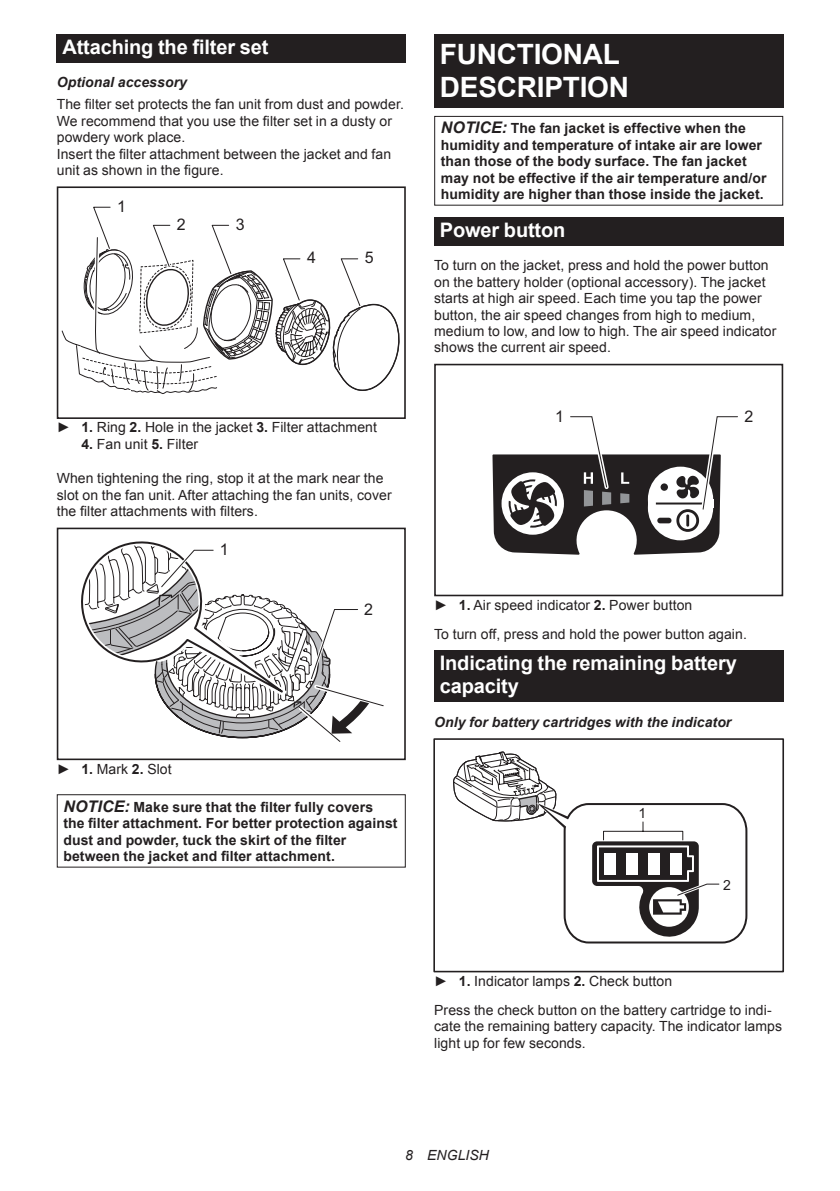
<style>
.page{position:relative;width:840px;height:1191px;background:#fff}
.page>*{position:absolute;margin:0;border:0;box-sizing:border-box;transform-origin:0 0}
.t1{font:700 28px/32.8px "Arial";letter-spacing:-.01em;color:#fff}
.t2{font:700 20px/23.4px "Arial";letter-spacing:-.01em;color:#fff}
.t3{font:16px "Arial";color:#231f20}
.t4{font:14px/16.4px "Arial";letter-spacing:.005em;color:#231f20}
.t5{font:700 14px/16.4px "Arial";letter-spacing:.005em;color:#231f20}
.t6{font:italic 700 14px "Arial";letter-spacing:.005em;color:#231f20}
.t7{font:italic 14px "Arial";letter-spacing:.005em;color:#231f20}
.s1{font-weight:700}
.s2{font-style:italic;font-size:16px}
</style>
<div class="page">
<div style="left:57px;top:34px;width:348px;height:29px;background:#231f20"></div>
<div style="left:57px;top:186px;width:348px;height:233px;border:2px solid #231f20"></div>
<svg style="left:61px;top:204px;width:342px;height:214px"></svg>
<div style="left:57px;top:527px;width:348px;height:233px;border:2px solid #231f20"></div>
<svg style="left:74px;top:541px;width:320px;height:219px"></svg>
<div style="left:57px;top:794px;width:348px;height:73px;border:1px solid #231f20"></div>
<div style="left:434px;top:34px;width:348px;height:74px;background:#231f20"></div>
<div style="left:434px;top:116px;width:348px;height:90px;border:1px solid #231f20"></div>
<div style="left:434px;top:217px;width:348px;height:28px;background:#231f20"></div>
<div style="left:434px;top:364px;width:348px;height:232px;border:2px solid #231f20"></div>
<svg style="left:492px;top:416px;width:246px;height:139px"></svg>
<div style="left:434px;top:650px;width:348px;height:52px;background:#231f20"></div>
<div style="left:433px;top:738px;width:350px;height:234px;border:2px solid #231f20"></div>
<svg style="left:452px;top:738px;width:296px;height:206px"></svg>
<h2 class="t2" style="left:62px;top:36px;width:207px">Attaching the filter set</h2>
<p class="t6" style="left:57px;top:73px;width:132px">Optional accessory</p>
<p class="t4" style="left:57px;top:96px;width:348px">The filter set protects the fan unit from dust and powder.<br>We recommend that you use the filter set in a dusty or powdery work place.<br>Insert the filter attachment between the jacket and fan unit as shown in the figure.</p>
<p class="t3" style="left:117px;top:195px;width:10px">1</p>
<p class="t3" style="left:177px;top:213px;width:10px">2</p>
<p class="t3" style="left:235px;top:213px;width:10px">3</p>
<p class="t3" style="left:307px;top:247px;width:10px">4</p>
<p class="t3" style="left:364px;top:247px;width:10px">5</p>
<p class="t4" style="left:57px;top:419px;width:321px">► <span class="s1">1.</span> Ring <span class="s1">2.</span> Hole in the jacket <span class="s1">3.</span> Filter attachment</p>
<p class="t4" style="left:81px;top:436px;width:118px"><span class="s1">4.</span> Fan unit <span class="s1">5.</span> Filter</p>
<p class="t4" style="left:57px;top:470px;width:336px">When tightening the ring, stop it at the mark near the slot on the fan unit. After attaching the fan units, cover the filter attachments with filters.</p>
<p class="t3" style="left:220px;top:539px;width:10px">1</p>
<p class="t3" style="left:364px;top:598px;width:10px">2</p>
<p class="t4" style="left:57px;top:760px;width:116px">► <span class="s1">1.</span> Mark <span class="s1">2.</span> Slot</p>
<p class="t5" style="left:63px;top:799px;width:335px"><span class="s2">NOTICE:</span> Make sure that the filter fully covers the filter attachment. For better protection against dust and powder, tuck the skirt of the filter between the jacket and filter attachment.</p>
<h1 class="t1" style="left:439px;top:38px;width:191px">FUNCTIONAL<br>DESCRIPTION</h1>
<p class="t5" style="left:440px;top:121px;width:327px"><span class="s2">NOTICE:</span> The fan jacket is effective when the humidity and temperature of intake air are lower than those of the body surface. The fan jacket may not be effective if the air temperature and/or humidity are higher than those inside the jacket.</p>
<h2 class="t2" style="left:439px;top:219px;width:127px">Power button</h2>
<p class="t4" style="left:434px;top:257px;width:343px">To turn on the jacket, press and hold the power button on the battery holder (optional accessory). The jacket starts at high air speed. Each time you tap the power button, the air speed changes from high to medium, medium to low, and low to high. The air speed indicator shows the current air speed.</p>
<p class="t3" style="left:554px;top:406px;width:10px">1</p>
<p class="t3" style="left:744px;top:406px;width:10px">2</p>
<p class="t4" style="left:434px;top:590px;width:314px;line-height:28.8px">► <span class="s1">1.</span> Air speed indicator <span class="s1">2.</span> Power button<br>To turn off, press and hold the power button again.</p>
<h2 class="t2" style="left:439px;top:652px;width:298px">Indicating the remaining battery capacity</h2>
<p class="t6" style="left:434px;top:712px;width:298px">Only for battery cartridges with the indicator</p>
<p class="t4" style="left:638px;top:805px;width:9px">1</p>
<p class="t4" style="left:722px;top:876px;width:9px">2</p>
<p class="t4" style="left:434px;top:966px;width:339px;line-height:28.8px">► <span class="s1">1.</span> Indicator lamps <span class="s1">2.</span> Check button<br>Press the check button on the battery cartridge to indi-</p>
<p class="t4" style="left:434px;top:1018px;width:349px">cate the remaining battery capacity. The indicator lamps light up for few seconds.</p>
<p class="t7" style="left:405px;top:1146px;width:85px">8 ENGLISH</p>
</div>
